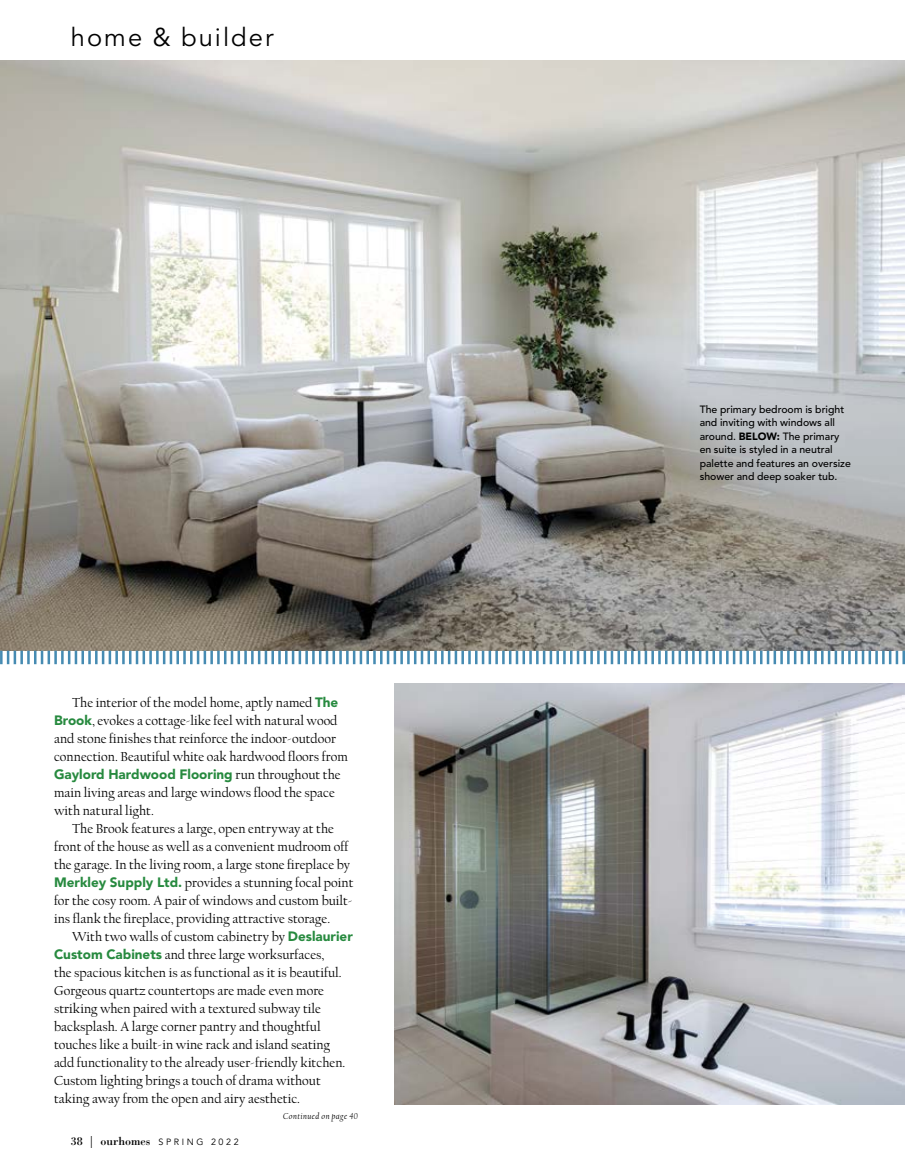
<style>
.page{position:relative;width:905px;height:1175px;background:#fff}
.page>*{position:absolute;margin:0;border:0;box-sizing:border-box;transform-origin:0 0}
.NEW_-_Slug_Left{font:25.5px "Avenir";letter-spacing:.08em;color:#000}
.NEW_-_body_copy_GREP{font:13.5px/18px "FB Californian";color:#000}
.t1{font:12px "Bodoni";color:#000}
.NEW_-_Photo_Cutlines{font:500 10.5px/13.5px "Avenir";color:#000}
.NEW_-_Continued_on{font:italic 9px "FB Californian";letter-spacing:.05em;color:#000}
.s1{font-family:"Avenir";font-weight:900;color:#278a3f}
.s2{font-family:"Avenir";font-size:9px}
.s3{font-weight:900}
</style>
<div class="page">
<img style="left:0;top:61px;width:904px;height:589px">
<img style="left:394px;top:684px;width:510px;height:420px">
<hr style="left:0;top:650px;width:3px;height:14px;background:#468bb2">
<svg style="left:7px;top:650px;width:9px;height:14px"></svg>
<hr style="left:20px;top:650px;width:3px;height:14px;background:#468bb2">
<hr style="left:27px;top:650px;width:3px;height:14px;background:#468bb2">
<svg style="left:34px;top:650px;width:16px;height:14px"></svg>
<hr style="left:54px;top:650px;width:3px;height:14px;background:#468bb2">
<hr style="left:61px;top:650px;width:3px;height:14px;background:#468bb2">
<svg style="left:68px;top:650px;width:9px;height:14px"></svg>
<hr style="left:81px;top:650px;width:3px;height:14px;background:#468bb2">
<hr style="left:88px;top:650px;width:3px;height:14px;background:#468bb2">
<hr style="left:95px;top:650px;width:3px;height:14px;background:#468bb2">
<svg style="left:102px;top:650px;width:9px;height:14px"></svg>
<hr style="left:115px;top:650px;width:3px;height:14px;background:#468bb2">
<hr style="left:122px;top:650px;width:3px;height:14px;background:#468bb2">
<svg style="left:129px;top:650px;width:9px;height:14px"></svg>
<hr style="left:142px;top:650px;width:3px;height:14px;background:#468bb2">
<hr style="left:149px;top:650px;width:3px;height:14px;background:#468bb2">
<hr style="left:156px;top:650px;width:3px;height:14px;background:#468bb2">
<svg style="left:163px;top:650px;width:9px;height:14px"></svg>
<hr style="left:176px;top:650px;width:3px;height:14px;background:#468bb2">
<hr style="left:183px;top:650px;width:3px;height:14px;background:#468bb2">
<svg style="left:190px;top:650px;width:16px;height:14px"></svg>
<hr style="left:210px;top:650px;width:3px;height:14px;background:#468bb2">
<hr style="left:217px;top:650px;width:3px;height:14px;background:#468bb2">
<svg style="left:224px;top:650px;width:9px;height:14px"></svg>
<hr style="left:237px;top:650px;width:3px;height:14px;background:#468bb2">
<hr style="left:244px;top:650px;width:3px;height:14px;background:#468bb2">
<svg style="left:251px;top:650px;width:16px;height:14px"></svg>
<hr style="left:271px;top:650px;width:3px;height:14px;background:#468bb2">
<hr style="left:278px;top:650px;width:3px;height:14px;background:#468bb2">
<svg style="left:285px;top:650px;width:9px;height:14px"></svg>
<hr style="left:298px;top:650px;width:3px;height:14px;background:#468bb2">
<hr style="left:305px;top:650px;width:3px;height:14px;background:#468bb2">
<hr style="left:312px;top:650px;width:3px;height:14px;background:#468bb2">
<svg style="left:319px;top:650px;width:9px;height:14px"></svg>
<hr style="left:332px;top:650px;width:3px;height:14px;background:#468bb2">
<hr style="left:339px;top:650px;width:3px;height:14px;background:#468bb2">
<svg style="left:346px;top:650px;width:9px;height:14px"></svg>
<hr style="left:359px;top:650px;width:3px;height:14px;background:#468bb2">
<hr style="left:366px;top:650px;width:3px;height:14px;background:#468bb2">
<hr style="left:373px;top:650px;width:3px;height:14px;background:#468bb2">
<svg style="left:380px;top:650px;width:9px;height:14px"></svg>
<hr style="left:393px;top:650px;width:3px;height:14px;background:#468bb2">
<hr style="left:400px;top:650px;width:3px;height:14px;background:#468bb2">
<svg style="left:407px;top:650px;width:16px;height:14px"></svg>
<hr style="left:427px;top:650px;width:3px;height:14px;background:#468bb2">
<hr style="left:434px;top:650px;width:3px;height:14px;background:#468bb2">
<svg style="left:441px;top:650px;width:9px;height:14px"></svg>
<hr style="left:454px;top:650px;width:3px;height:14px;background:#468bb2">
<hr style="left:461px;top:650px;width:3px;height:14px;background:#468bb2">
<svg style="left:468px;top:650px;width:16px;height:14px"></svg>
<hr style="left:488px;top:650px;width:3px;height:14px;background:#468bb2">
<hr style="left:495px;top:650px;width:3px;height:14px;background:#468bb2">
<svg style="left:502px;top:650px;width:9px;height:14px"></svg>
<hr style="left:515px;top:650px;width:3px;height:14px;background:#468bb2">
<hr style="left:522px;top:650px;width:3px;height:14px;background:#468bb2">
<hr style="left:529px;top:650px;width:3px;height:14px;background:#468bb2">
<svg style="left:536px;top:650px;width:9px;height:14px"></svg>
<hr style="left:549px;top:650px;width:3px;height:14px;background:#468bb2">
<hr style="left:556px;top:650px;width:3px;height:14px;background:#468bb2">
<svg style="left:563px;top:650px;width:9px;height:14px"></svg>
<hr style="left:576px;top:650px;width:3px;height:14px;background:#468bb2">
<hr style="left:583px;top:650px;width:3px;height:14px;background:#468bb2">
<hr style="left:590px;top:650px;width:3px;height:14px;background:#468bb2">
<svg style="left:597px;top:650px;width:9px;height:14px"></svg>
<hr style="left:610px;top:650px;width:3px;height:14px;background:#468bb2">
<hr style="left:617px;top:650px;width:3px;height:14px;background:#468bb2">
<svg style="left:624px;top:650px;width:16px;height:14px"></svg>
<hr style="left:644px;top:650px;width:3px;height:14px;background:#468bb2">
<hr style="left:651px;top:650px;width:3px;height:14px;background:#468bb2">
<svg style="left:658px;top:650px;width:9px;height:14px"></svg>
<hr style="left:671px;top:650px;width:3px;height:14px;background:#468bb2">
<hr style="left:678px;top:650px;width:3px;height:14px;background:#468bb2">
<svg style="left:685px;top:650px;width:16px;height:14px"></svg>
<hr style="left:705px;top:650px;width:3px;height:14px;background:#468bb2">
<hr style="left:712px;top:650px;width:3px;height:14px;background:#468bb2">
<svg style="left:719px;top:650px;width:9px;height:14px"></svg>
<hr style="left:732px;top:650px;width:3px;height:14px;background:#468bb2">
<hr style="left:739px;top:650px;width:3px;height:14px;background:#468bb2">
<hr style="left:746px;top:650px;width:3px;height:14px;background:#468bb2">
<svg style="left:753px;top:650px;width:9px;height:14px"></svg>
<hr style="left:766px;top:650px;width:3px;height:14px;background:#468bb2">
<hr style="left:773px;top:650px;width:3px;height:14px;background:#468bb2">
<svg style="left:780px;top:650px;width:9px;height:14px"></svg>
<hr style="left:793px;top:650px;width:3px;height:14px;background:#468bb2">
<hr style="left:800px;top:650px;width:3px;height:14px;background:#468bb2">
<hr style="left:807px;top:650px;width:3px;height:14px;background:#468bb2">
<svg style="left:814px;top:650px;width:9px;height:14px"></svg>
<hr style="left:827px;top:650px;width:3px;height:14px;background:#468bb2">
<hr style="left:834px;top:650px;width:3px;height:14px;background:#468bb2">
<svg style="left:841px;top:650px;width:16px;height:14px"></svg>
<hr style="left:861px;top:650px;width:3px;height:14px;background:#468bb2">
<hr style="left:868px;top:650px;width:3px;height:14px;background:#468bb2">
<svg style="left:875px;top:650px;width:9px;height:14px"></svg>
<hr style="left:888px;top:650px;width:3px;height:14px;background:#468bb2">
<hr style="left:895px;top:650px;width:3px;height:14px;background:#468bb2">
<svg style="left:902px;top:650px;width:2px;height:14px"></svg>
<p class="NEW_-_Slug_Left" style="left:71px;top:23px;width:204px">home &amp; builder</p>
<p class="NEW_-_body_copy_GREP" style="left:54px;top:694px;width:295px;text-indent:18px">The interior of the model home, aptly named <span class="s1">The Brook</span>, evokes a cottage-like feel with natural wood and stone finishes that reinforce the indoor-outdoor connection. Beautiful white oak hardwood floors from <span class="s1">Gaylord Hardwood Flooring</span> run throughout the main living areas and large windows flood the space with natural light.</p>
<p class="NEW_-_body_copy_GREP" style="left:54px;top:820px;width:301px;text-indent:18px">The Brook features a large, open entryway at the front of the house as well as a convenient mudroom off the garage. In the living room, a large stone fireplace by <span class="s1">Merkley Supply Ltd.</span> provides a stunning focal point for the cosy room. A pair of windows and custom built&shy;ins flank the fireplace, providing attractive storage.</p>
<p class="NEW_-_body_copy_GREP" style="left:54px;top:928px;width:300px;text-indent:18px">With two walls of custom cabinetry by <span class="s1">Deslaurier Custom Cabinets</span> and three large worksurfaces,<br>the spacious kitchen is as functional as it is beautiful.<br>Gorgeous quartz countertops are made even more striking when paired with a textured subway tile backsplash. A large corner pantry and thoughtful touches like a built-in wine rack and island seating add functionality to the already user-friendly kitchen.<br>Custom lighting brings a touch of drama without taking away from the open and airy aesthetic.</p>
<p class="t1" style="left:71px;top:1134px;width:169px">38 | ourhomes <span class="s2">SPRING 2022</span></p>
<p class="NEW_-_Continued_on" style="left:283px;top:1112px;width:76px">Continued on page 40</p>
<p class="NEW_-_Photo_Cutlines" style="left:699px;top:402px;width:153px">The primary bedroom is bright and inviting with windows all around. <span class="s3">BELOW:</span> The primary en suite is styled in a neutral palette and features an oversize shower and deep soaker tub.</p>
</div>
